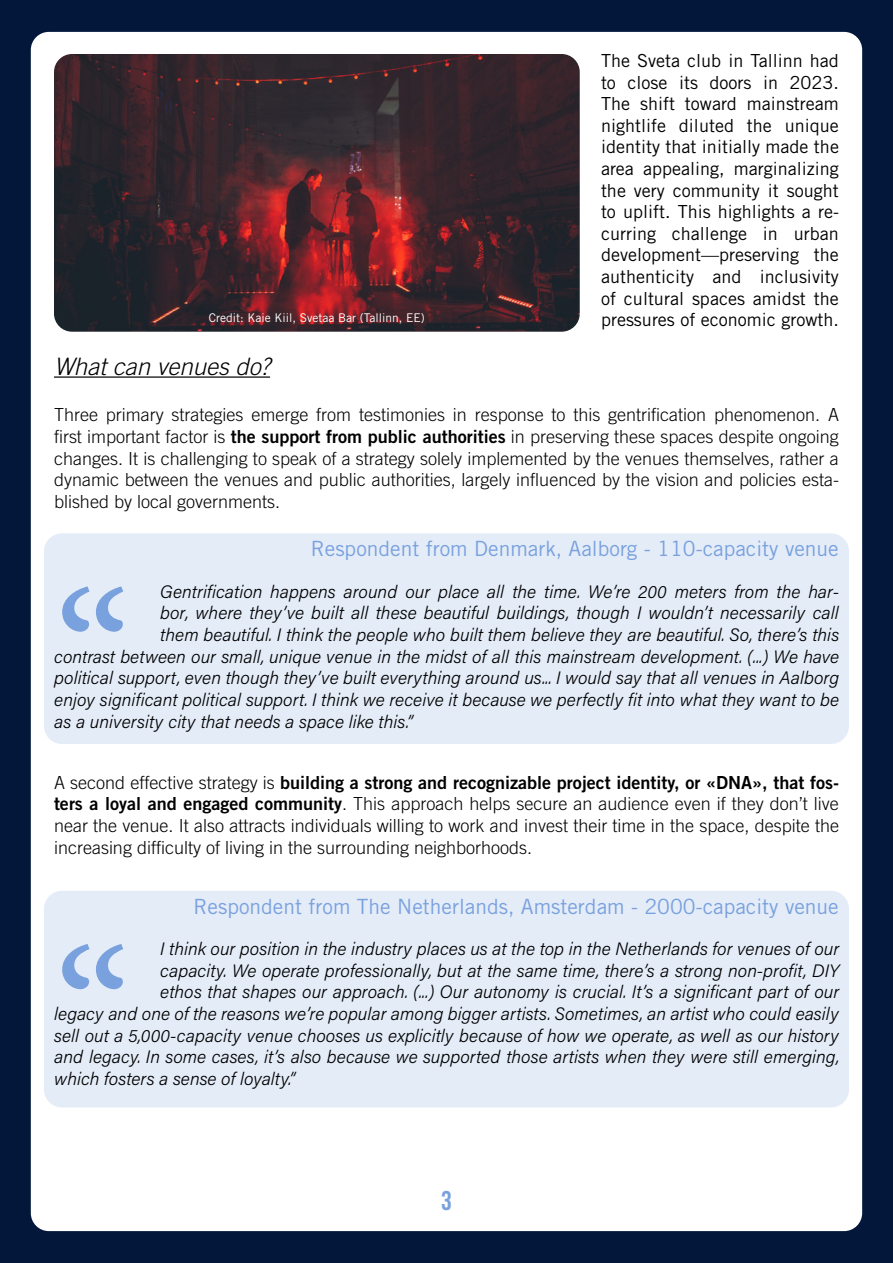
<style>
.page{position:relative;width:893px;height:1263px;background:#03173a}
.page>*{position:absolute;margin:0;border:0;box-sizing:border-box;transform-origin:0 0}
.t1{font:195px "Minion Pro";color:#79a1de}
.t2{font:27px "Bebas Neue";color:#79a1de}
.t3{font:italic 300 24px "Trade Gothic LT Std";color:#000}
.t4{font:21px "Trade Gothic LT Std";color:#79a1de}
.t5{font:18px/21.6px "Acumin Variable Concept";color:#000;text-align:justify}
.t6{font:300 18px/21.6px "Trade Gothic LT Std";color:#000;text-align:justify}
.t7{font:18px/21.6px "Trade Gothic LT Std";color:#000;text-align:justify}
.t8{font:18px "Trade Gothic LT Std Bd 2";color:#000}
.t9{font:12px "Trade Gothic LT Std";color:#fff}
.s1{font-family:"Trade Gothic LT Std Bd 2";font-weight:400}
.s2{font-family:"Trade Gothic LT Std";font-weight:300}
</style>
<div class="page">
<div style="left:31px;top:32px;width:831px;height:1199px;background:#fff;border-radius:18px"></div>
<img style="left:54px;top:54px;width:526px;height:278px">
<hr style="left:54px;top:376px;width:216px;height:2px;background:#000">
<div style="left:44px;top:533px;width:805px;height:211px;background:#e4ecf8;border-radius:18px"></div>
<div style="left:44px;top:891px;width:805px;height:216px;background:#e4ecf8;border-radius:18px"></div>
<p class="t7" style="left:601px;top:50px;width:239px">The Sveta club in Tallinn had to close its doors in 2023.<br>The shift toward mainstream nightlife diluted the unique identity that initially made the area appealing, marginalizing the very community it sought to uplift. This highlights a re&shy;curring challenge in urban development—preserving the authenticity and inclusivity of cultural spaces amidst the pressures of economic growth.</p>
<p class="t9" style="left:209px;top:310px;width:217px">Credit: Kaie Kiil, Svetaa Bar (Tallinn, EE)</p>
<h3 class="t3" style="left:54px;top:352px;width:218px">What can venues do?</h3>
<p class="t6" style="left:54px;top:404px;width:786px">Three primary strategies emerge from testimonies in response to this gentrification phenomenon. A first important factor is <span class="s1">the support from public authorities</span> in preserving these spaces despite ongoing changes. It is challenging to speak of a strategy solely implemented by the venues themselves, rather a dynamic between the venues and public authorities, largely influenced by the vision and policies esta&shy;blished by local governments.</p>
<h1 class="t1" style="left:54px;top:533px;width:79px">‘‘</h1>
<p class="t4" style="left:311px;top:536px;width:529px">Respondent from Denmark, Aalborg - 110-capacity venue</p>
<p class="t5" style="left:160px;top:580px;width:680px">Gentrification happens around our place all the time. We’re 200 meters from the har&shy;bor, where they’ve built all these beautiful buildings, though I wouldn’t necessarily call them beautiful. I think the people who built them believe they are beautiful. So, there’s this</p>
<p class="t5" style="left:54px;top:645px;width:786px">contrast between our small, unique venue in the midst of all this mainstream development. (...) We have political support, even though they’ve built everything around us... I would say that all venues in Aalborg enjoy significant political support. I think we receive it because we perfectly fit into what they want to be</p>
<p class="t5" style="left:54px;top:710px;width:360px">as a university city that needs a space like this.”</p>
<p class="t8" style="left:54px;top:771px;width:786px"><span class="s2">A second effective strategy is</span> building a strong and recognizable project identity, or «DNA», that fos-</p>
<p class="t6" style="left:54px;top:793px;width:786px"><span class="s1">ters a loyal and engaged community</span>. This approach helps secure an audience even if they don’t live near the venue. It also attracts individuals willing to work and invest their time in the space, despite the increasing difficulty of living in the surrounding neighborhoods.</p>
<h1 class="t1" style="left:54px;top:891px;width:79px">‘‘</h1>
<p class="t4" style="left:194px;top:893px;width:647px">Respondent from The Netherlands, Amsterdam - 2000-capacity venue</p>
<p class="t5" style="left:160px;top:937px;width:680px">I think our position in the industry places us at the top in the Netherlands for venues of our capacity. We operate professionally, but at the same time, there’s a strong non-profit, DIY ethos that shapes our approach. (...) Our autonomy is crucial. It’s a significant part of our</p>
<p class="t5" style="left:54px;top:1002px;width:787px">legacy and one of the reasons we’re popular among bigger artists. Sometimes, an artist who could easily sell out a 5,000-capacity venue chooses us explicitly because of how we operate, as well as our history and legacy. In some cases, it’s also because we supported those artists when they were still emerging,</p>
<p class="t5" style="left:54px;top:1067px;width:242px">which fosters a sense of loyalty.”</p>
<h2 class="t2" style="left:441px;top:1185px;width:12px">3</h2>
</div>
